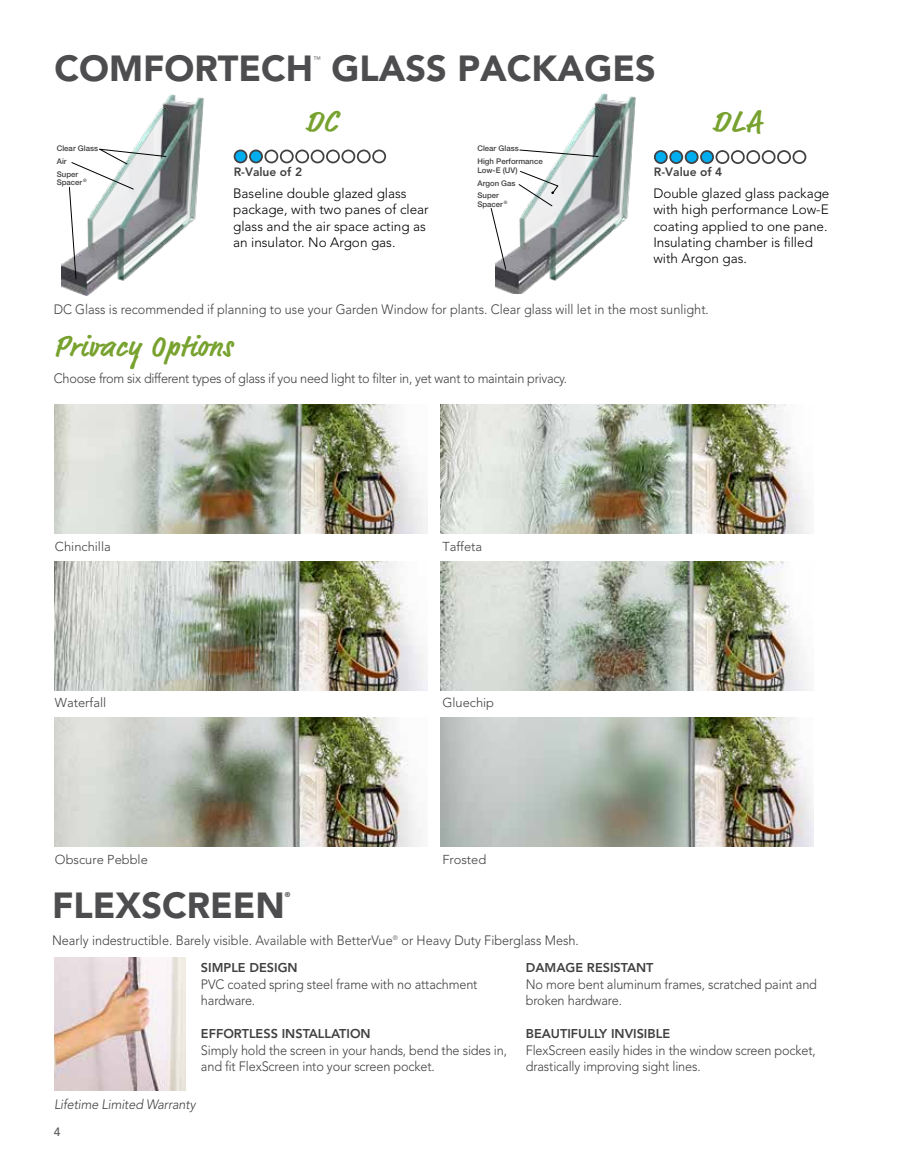
<style>
.page{position:relative;width:905px;height:1175px;background:#fff}
.page>*{position:absolute;margin:0;border:0;box-sizing:border-box;transform-origin:0 0}
.t1{font:900 36px "Avenir LT Std";color:#4d4d4f}
.t2{font:700 30px "Market Pro";letter-spacing:.04em;color:#78a22f}
.t3{font:300 13.5px/16.5px "Avenir LT Std";letter-spacing:-.01em;color:#414042;scale:.94 1}
.t4{font:300 13.5px/16.2px "Avenir LT Std";color:#000}
.t5{font:italic 300 13.5px "Avenir LT Std";letter-spacing:-.01em;color:#414042;scale:.94 1}
.t6{font:300 12.9px "Avenir LT Std";color:#414042}
.t7{font:800 12.75px "Avenir LT Std";color:#414042}
.t8{font:800 12px "Avenir LT Std";color:#414042}
.t9{font:500 12px "Avenir LT Std";color:#58595b}
.t10{font:500 7.8px/12.8px "Helvetica Neue LT Std";color:#414042}
.t11{font:300 7.8px "Avenir LT Std";color:#4d4d4f}
.t12{font:900 7.05px "Avenir LT Std";color:#4d4d4f}
</style>
<div class="page">
<img style="left:495px;top:156px;width:137px;height:137px">
<img style="left:62px;top:156px;width:138px;height:140px">
<svg style="left:519px;top:156px;width:80px;height:1px"></svg>
<svg style="left:490px;top:208px;width:16px;height:62px"></svg>
<svg style="left:518px;top:171px;width:40px;height:36px"></svg>
<div style="left:654px;top:151px;width:13px;height:12px;background:#00aeef;border-radius:50%"></div>
<div style="left:654px;top:150px;width:13px;height:14px;border:2px solid #414042;border-radius:50%"></div>
<div style="left:701px;top:151px;width:12px;height:12px;background:#00aeef;border-radius:50%"></div>
<div style="left:700px;top:150px;width:14px;height:14px;border:2px solid #414042;border-radius:50%"></div>
<div style="left:746px;top:150px;width:14px;height:14px;border:2px solid #414042;border-radius:50%"></div>
<div style="left:670px;top:151px;width:12px;height:12px;background:#00aeef;border-radius:50%"></div>
<div style="left:669px;top:150px;width:14px;height:14px;border:2px solid #414042;border-radius:50%"></div>
<div style="left:715px;top:150px;width:14px;height:14px;border:2px solid #414042;border-radius:50%"></div>
<div style="left:761px;top:150px;width:14px;height:14px;border:2px solid #414042;border-radius:50%"></div>
<div style="left:685px;top:151px;width:12px;height:12px;background:#00aeef;border-radius:50%"></div>
<div style="left:684px;top:150px;width:14px;height:14px;border:2px solid #414042;border-radius:50%"></div>
<div style="left:731px;top:150px;width:13px;height:14px;border:2px solid #414042;border-radius:50%"></div>
<div style="left:777px;top:150px;width:14px;height:14px;border:2px solid #414042;border-radius:50%"></div>
<div style="left:792px;top:150px;width:14px;height:14px;border:2px solid #414042;border-radius:50%"></div>
<div style="left:0;top:0;width:723px;height:156px;background:#fff"></div>
<img style="left:54px;top:957px;width:132px;height:133px">
<svg style="left:69px;top:148px;width:97px;height:132px"></svg>
<div style="left:234px;top:150px;width:12px;height:12px;background:#00aeef;border-radius:50%"></div>
<div style="left:234px;top:149px;width:13px;height:14px;border:2px solid #414042;border-radius:50%"></div>
<div style="left:280px;top:149px;width:14px;height:14px;border:2px solid #414042;border-radius:50%"></div>
<div style="left:326px;top:149px;width:14px;height:14px;border:2px solid #414042;border-radius:50%"></div>
<div style="left:250px;top:150px;width:12px;height:12px;background:#00aeef;border-radius:50%"></div>
<div style="left:249px;top:149px;width:14px;height:14px;border:2px solid #414042;border-radius:50%"></div>
<div style="left:295px;top:149px;width:14px;height:14px;border:2px solid #414042;border-radius:50%"></div>
<div style="left:341px;top:149px;width:14px;height:14px;border:2px solid #414042;border-radius:50%"></div>
<div style="left:264px;top:149px;width:14px;height:14px;border:2px solid #414042;border-radius:50%"></div>
<div style="left:311px;top:149px;width:13px;height:14px;border:2px solid #414042;border-radius:50%"></div>
<div style="left:357px;top:149px;width:14px;height:14px;border:2px solid #414042;border-radius:50%"></div>
<div style="left:372px;top:149px;width:14px;height:14px;border:2px solid #414042;border-radius:50%"></div>
<img style="left:55px;top:561px;width:372px;height:129px">
<img style="left:55px;top:717px;width:366px;height:129px">
<img style="left:55px;top:405px;width:372px;height:129px">
<img style="left:440px;top:561px;width:369px;height:129px">
<img style="left:440px;top:405px;width:370px;height:129px">
<img style="left:440px;top:717px;width:373px;height:129px">
<h1 class="t1" style="left:54px;top:47px;width:260px">COMFORTECH</h1>
<p class="t11" style="left:313px;top:54px;width:9px">™</p>
<h1 class="t1" style="left:331px;top:47px;width:326px">GLASS PACKAGES</h1>
<h2 class="t2" style="left:306px;top:101px;width:33px">DC</h2>
<h2 class="t2" style="left:713px;top:101px;width:51px">DLA</h2>
<p class="t10" style="left:57px;top:142px;width:43px">Clear Glass<br>Air<br>Super</p>
<p class="t10" style="left:57px;top:176px;width:31px">Spacer <sup>®</sup></p>
<p class="t8" style="left:234px;top:164px;width:70px">R-Value of 2</p>
<p class="t4" style="left:233px;top:185px;width:197px">Baseline double glazed glass package, with two panes of clear glass and the air space acting as an insulator. No Argon gas.</p>
<p class="t10" style="left:477px;top:142px;width:67px">Clear Glass<br>High Performance</p>
<p class="t10" style="left:477px;top:163px;width:42px">Low-E (UV)<br>Argon Gas<br>Super</p>
<p class="t10" style="left:477px;top:197px;width:31px">Spacer <sup>®</sup></p>
<p class="t8" style="left:654px;top:165px;width:70px">R-Value of 4</p>
<p class="t4" style="left:653px;top:185px;width:178px">Double glazed glass package with high performance Low-E coating applied to one pane.<br>Insulating chamber is filled with Argon gas.</p>
<p class="t3" style="left:54px;top:301px;width:698px">DC Glass is recommended if planning to use your Garden Window for plants. Clear glass will let in the most sunlight.</p>
<h2 class="t2" style="left:54px;top:325px;width:179px">Privacy Options</h2>
<p class="t3" style="left:54px;top:370px;width:547px">Choose from six different types of glass if you need light to filter in, yet want to maintain privacy.</p>
<p class="t6" style="left:55px;top:539px;width:57px">Chinchilla</p>
<p class="t6" style="left:442px;top:539px;width:41px">Taffeta</p>
<p class="t6" style="left:55px;top:695px;width:53px">Waterfall</p>
<p class="t6" style="left:442px;top:695px;width:53px">Gluechip</p>
<p class="t6" style="left:55px;top:851px;width:94px">Obscure Pebble</p>
<h1 class="t1" style="left:52px;top:883px;width:234px">FLEXSCREEN</h1>
<p class="t12" style="left:285px;top:890px;width:7px">®</p>
<p class="t6" style="left:442px;top:851px;width:45px">Frosted</p>
<p class="t3" style="left:52px;top:932px;width:562px">Nearly indestructible. Barely visible. Available with BetterVue<sup>®</sup> or Heavy Duty Fiberglass Mesh.</p>
<p class="t7" style="left:201px;top:960px;width:98px">SIMPLE DESIGN</p>
<p class="t3" style="left:201px;top:976px;width:296px">PVC coated spring steel frame with no attachment hardware.</p>
<p class="t7" style="left:201px;top:1026px;width:171px">EFFORTLESS INSTALLATION</p>
<p class="t3" style="left:201px;top:1042px;width:327px">Simply hold the screen in your hands, bend the sides in, and fit FlexScreen into your screen pocket.</p>
<p class="t5" style="left:54px;top:1096px;width:152px">Lifetime Limited Warranty</p>
<p class="t9" style="left:54px;top:1124px;width:8px">4</p>
<p class="t7" style="left:526px;top:960px;width:129px">DAMAGE RESISTANT</p>
<p class="t3" style="left:526px;top:976px;width:311px">No more bent aluminum frames, scratched paint and broken hardware.</p>
<p class="t7" style="left:526px;top:1026px;width:146px">BEAUTIFULLY INVISIBLE</p>
<p class="t3" style="left:526px;top:1042px;width:310px">FlexScreen easily hides in the window screen pocket, drastically improving sight lines.</p>
</div>
